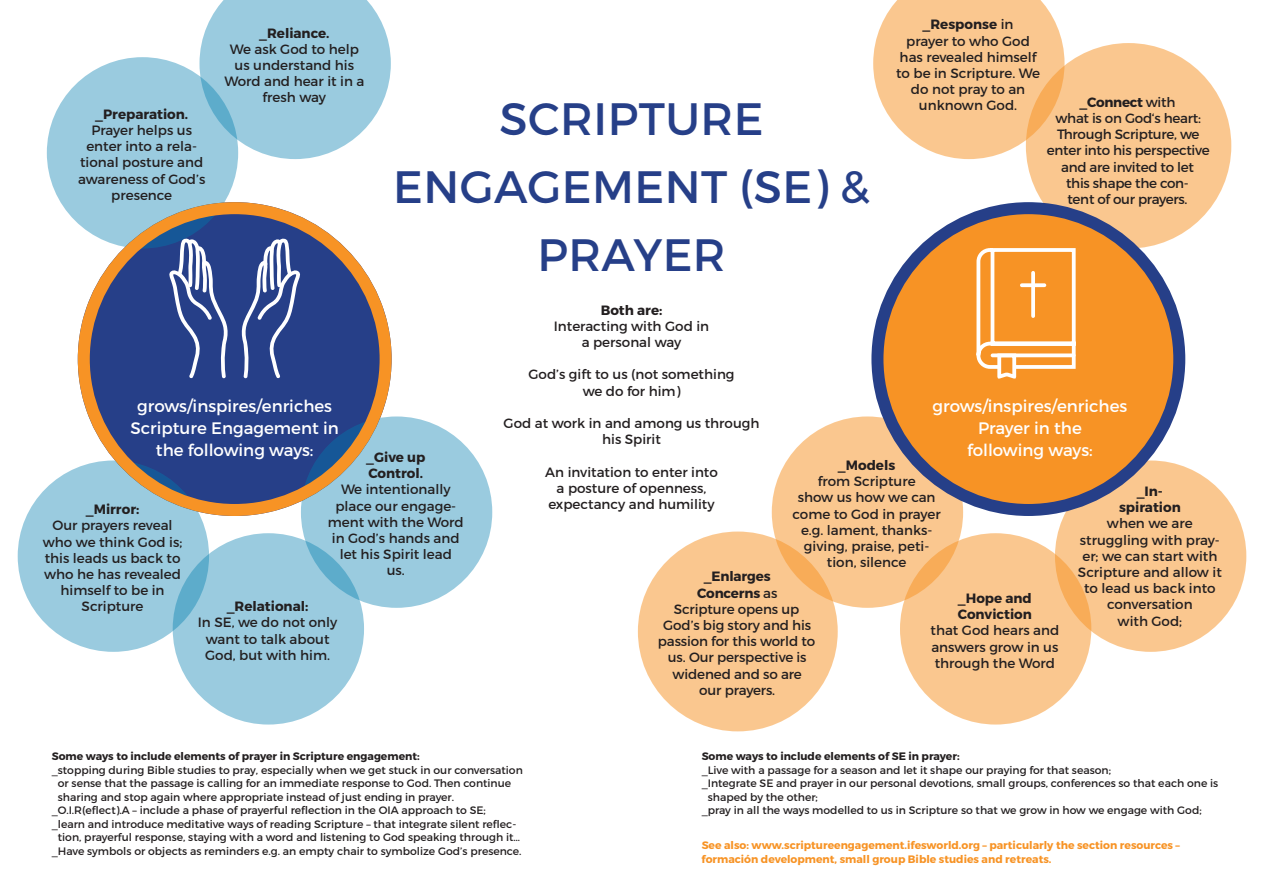
<style>
.page{position:relative;width:1263px;height:893px;background:#fff}
.page>*{position:absolute;margin:0;border:0;box-sizing:border-box;transform-origin:0 0}
.t1{font:45.3px/68.1px "Montserrat";letter-spacing:.01em;color:#263f88;text-align:center}
.t2{font:16.65px/21.8px "Montserrat";color:#fff;text-align:center}
.t3{font:13.5px/16.2px "Montserrat";color:#231f20;text-align:center}
.t4{font:13.5px/16.2px "Montserrat";letter-spacing:-.02em;color:#231f20;text-align:center}
.t5{font:700 13.5px/16.2px "Montserrat";color:#231f20}
.t6{font:10.8px "Montserrat";color:#231f20}
.t7{font:700 10.8px/13.5px "Montserrat";color:#f79325}
.t8{font:700 10.8px "Montserrat";color:#231f20}
.s1{font-weight:700}
</style>
<div class="page">
<div style="left:78px;top:202px;width:314px;height:314px;background:#263f88;border-radius:50%"></div>
<div style="left:47px;top:57px;width:191px;height:191px;background:#9acbdf;border-radius:50%"></div>
<div style="left:1026px;top:43px;width:205px;height:205px;background:#fac78f;border-radius:50%"></div>
<div style="left:18px;top:460px;width:191px;height:192px;background:#9acbdf;border-radius:50%"></div>
<div style="left:1055px;top:460px;width:191px;height:192px;background:#fac78f;border-radius:50%"></div>
<div style="left:638px;top:531px;width:200px;height:200px;background:#fac78f;border-radius:50%"></div>
<div style="left:173px;top:533px;width:191px;height:192px;background:#9acbdf;border-radius:50%"></div>
<div style="left:900px;top:533px;width:191px;height:192px;background:#fac78f;border-radius:50%"></div>
<svg style="left:301px;top:416px;width:191px;height:192px;background:#96c3d3"></svg>
<svg style="left:772px;top:416px;width:191px;height:192px;background:#f4c18a"></svg>
<svg style="left:873px;top:0;width:191px;height:159px"></svg>
<svg style="left:168px;top:0;width:223px;height:379px"></svg>
<div style="left:78px;top:202px;width:314px;height:314px;border:12px solid #f79325;border-radius:50%"></div>
<div style="left:877px;top:208px;width:302px;height:302px;background:#f79325;border-radius:50%"></div>
<div style="left:871px;top:202px;width:314px;height:314px;border:12px solid #263f88;border-radius:50%"></div>
<svg style="left:976px;top:248px;width:100px;height:131px"></svg>
<p class="t5" style="left:95px;top:106px;width:94px">_Preparation.</p>
<p class="t3" style="left:78px;top:122px;width:129px">Prayer helps us enter into a rela&shy;tional posture and awareness of God’s presence</p>
<p class="t5" style="left:259px;top:25px;width:72px">_Reliance.</p>
<p class="t3" style="left:224px;top:41px;width:141px">We ask God to help us understand his<br>Word and hear it in a fresh way</p>
<h1 class="t1" style="left:393px;top:85px;width:478px">SCRIPTURE<br>ENGAGEMENT (SE) &amp;<br>PRAYER</h1>
<p class="t3" style="left:896px;top:17px;width:145px"><span class="s1">_Response</span> in<br>prayer to who God has revealed himself to be in Scripture. We do not pray to an unknown God.</p>
<p class="t4" style="left:1047px;top:94px;width:164px"><span class="s1">_Connect</span> with<br>what is on God‘s heart:<br>Through Scripture, we enter into his perspective and are invited to let<br>this shape the con-<br>tent of our prayers.</p>
<p class="t5" style="left:601px;top:302px;width:63px">Both are:</p>
<p class="t3" style="left:554px;top:318px;width:157px">Interacting with God in a personal way</p>
<p class="t3" style="left:528px;top:366px;width:208px">God’s gift to us (not something we do for him)</p>
<p class="t3" style="left:504px;top:415px;width:257px">God at work in and among us through his Spirit</p>
<p class="t3" style="left:545px;top:464px;width:174px">An invitation to enter into a posture of openness, expectancy and humility</p>
<p class="t2" style="left:131px;top:396px;width:210px">grows/inspires/enriches<br>Scripture Engagement in the following ways:</p>
<p class="t2" style="left:932px;top:396px;width:196px">grows/inspires/enriches<br>Prayer in the<br>following ways:</p>
<p class="t5" style="left:366px;top:449px;width:61px">_Give up<br>Control.</p>
<p class="t3" style="left:328px;top:481px;width:138px">We intentionally place our engage&shy;ment with the Word in God’s hands and let his Spirit lead<br>us.</p>
<p class="t5" style="left:838px;top:457px;width:59px">_Models</p>
<p class="t3" style="left:792px;top:473px;width:150px">from Scripture<br>show us how we can come to God in prayer e.g. lament, thanks&shy;giving, praise, peti&shy;tion, silence</p>
<p class="t5" style="left:1119px;top:483px;width:63px;text-align:center">_In&shy;spiration</p>
<p class="t3" style="left:1078px;top:515px;width:145px">when we are struggling with pray&shy;er; we can start with<br>Scripture and allow it to lead us back into conversation<br>with God;</p>
<p class="t5" style="left:86px;top:501px;width:55px">_Mirror:</p>
<p class="t3" style="left:43px;top:517px;width:141px">Our prayers reveal who we think God is; this leads us back to who he has revealed himself to be in<br>Scripture</p>
<p class="t3" style="left:658px;top:568px;width:159px"><span class="s1">_Enlarges<br>Concerns</span> as<br>Scripture opens up<br>God’s big story and his passion for this world to us. Our perspective is widened and so are<br>our prayers.</p>
<p class="t5" style="left:958px;top:590px;width:76px">_Hope and<br>Conviction</p>
<p class="t3" style="left:930px;top:622px;width:130px;text-align:justify">that God hears and answers grow in us through the Word</p>
<p class="t5" style="left:227px;top:598px;width:83px">_Relational:</p>
<p class="t3" style="left:198px;top:614px;width:141px">In SE, we do not only want to talk about<br>God, but with him.</p>
<p class="t8" style="left:52px;top:750px;width:369px">Some ways to include elements of prayer in Scripture engagement:</p>
<p class="t6" style="left:52px;top:763px;width:473px">_stopping during Bible studies to pray, especially when we get stuck in our conversation</p>
<p class="t6" style="left:58px;top:777px;width:455px">or sense that the passage is calling for an immediate response to God. Then continue</p>
<p class="t6" style="left:58px;top:790px;width:398px">sharing and stop again where appropriate instead of just ending in prayer.</p>
<p class="t6" style="left:52px;top:804px;width:436px">_O.I.R(eflect).A – include a phase of prayerful reflection in the OIA approach to SE;</p>
<p class="t6" style="left:52px;top:817px;width:466px">_learn and introduce meditative ways of reading Scripture – that integrate silent reflec-</p>
<p class="t6" style="left:58px;top:831px;width:464px">tion, prayerful response, staying with a word and listening to God speaking through it…</p>
<p class="t6" style="left:52px;top:844px;width:471px">_Have symbols or objects as reminders e.g. an empty chair to symbolize God’s presence.</p>
<p class="t8" style="left:702px;top:750px;width:259px">Some ways to include elements of SE in prayer:</p>
<p class="t6" style="left:702px;top:763px;width:411px">_Live with a passage for a season and let it shape our praying for that season;</p>
<p class="t6" style="left:702px;top:777px;width:518px">_Integrate SE and prayer in our personal devotions, small groups, conferences so that each one is</p>
<p class="t6" style="left:708px;top:790px;width:112px">shaped by the other;</p>
<p class="t6" style="left:702px;top:804px;width:501px">_pray in all the ways modelled to us in Scripture so that we grow in how we engage with God;</p>
<p class="t7" style="left:702px;top:839px;width:480px">See also: www.scriptureengagement.ifesworld.org – particularly the section resources – formación development, small group Bible studies and retreats.</p>
</div>
